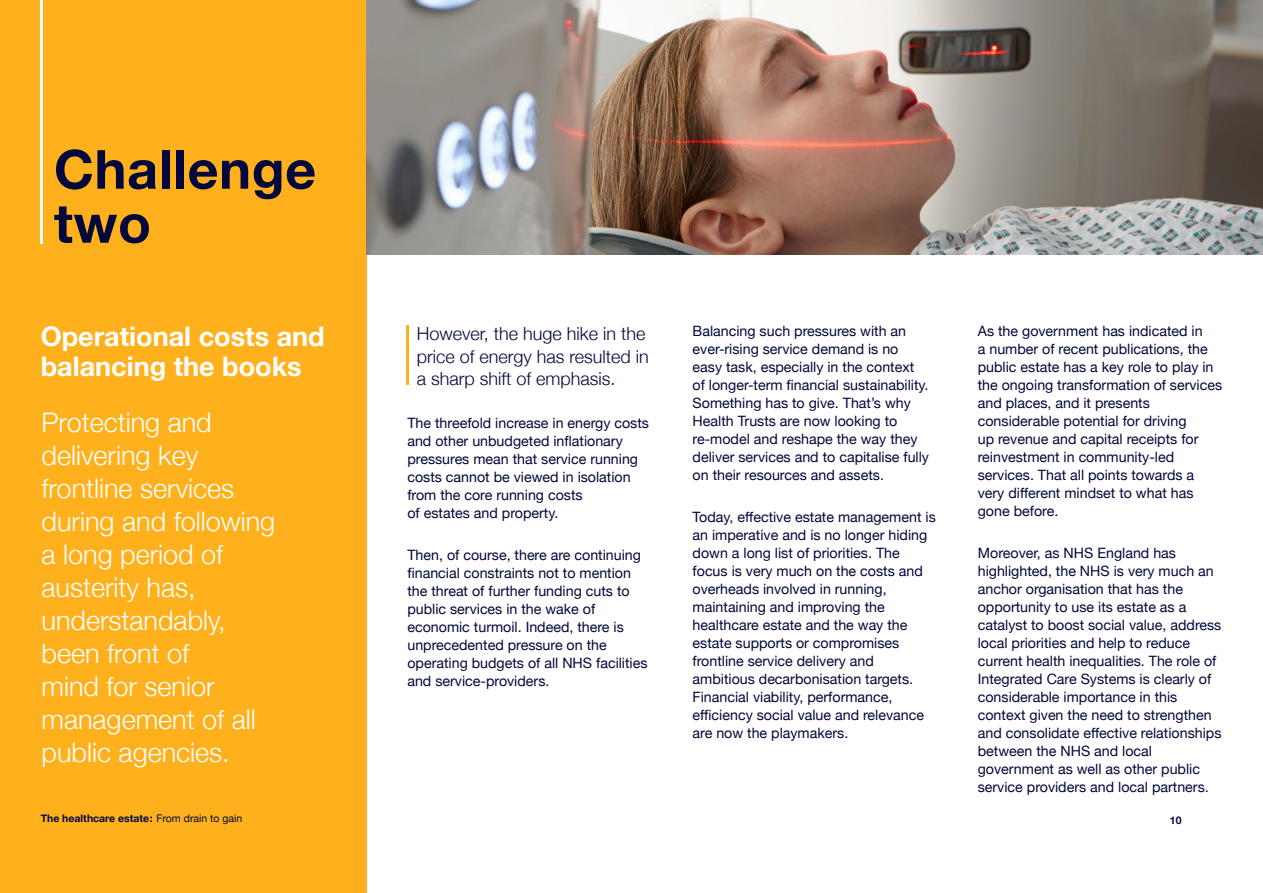
<style>
.page{position:relative;width:1263px;height:893px;background:#fff}
.page>*{position:absolute;margin:0;border:0;box-sizing:border-box;transform-origin:0 0}
.t1{font:700 54px/54px "Helvetica Neue";letter-spacing:.01em;color:#02083c}
.t2{font:300 27px/33px "Helvetica Neue";color:#fff}
.t3{font:700 27px/30px "Helvetica Neue";color:#fff}
.t4{font:300 18px/22.5px "Helvetica Neue";color:#02083c}
.t5{font:14.25px/18px "Helvetica Neue";color:#02083c}
.t6{font:700 10.5px "Helvetica Neue";color:#02083c}
.s1{font-weight:400}
</style>
<div class="page">
<div style="left:0;top:0;width:367px;height:893px;background:#ffb11d"></div>
<img style="left:367px;top:0;width:896px;height:254px">
<hr style="left:40px;top:0;width:3px;height:244px;background:#fff">
<hr style="left:407px;top:325px;width:2px;height:60px;background:#ffb11d">
<h1 class="t1" style="left:54px;top:144px;width:264px">Challenge two</h1>
<h2 class="t3" style="left:41px;top:322px;width:285px">Operational costs and balancing the books</h2>
<h2 class="t2" style="left:42px;top:404px;width:235px">Protecting and delivering key frontline services during and following a long period of austerity has, understandably, been front of<br>mind for senior management of all public agencies.</h2>
<p class="t4" style="left:417px;top:321px;width:234px">However, the huge hike in the price of energy has resulted in a sharp shift of emphasis.</p>
<p class="t5" style="left:407px;top:414px;width:243px">The threefold increase in energy costs and other unbudgeted inflationary pressures mean that service running costs cannot be viewed in isolation from the core running costs<br>of estates and property.</p>
<p class="t5" style="left:407px;top:546px;width:242px">Then, of course, there are continuing financial constraints not to mention the threat of further funding cuts to public services in the wake of economic turmoil. Indeed, there is unprecedented pressure on the operating budgets of all NHS facilities and service-providers.</p>
<p class="t5" style="left:693px;top:323px;width:238px">Balancing such pressures with an ever-rising service demand is no easy task, especially in the context of longer-term financial sustainability.<br>Something has to give. That’s why Health Trusts are now looking to re-model and reshape the way they deliver services and to capitalise fully on their resources and assets.</p>
<p class="t5" style="left:693px;top:509px;width:245px">Today, effective estate management is an imperative and is no longer hiding down a long list of priorities. The focus is very much on the costs and overheads involved in running, maintaining and improving the healthcare estate and the way the estate supports or compromises frontline service delivery and ambitious decarbonisation targets.<br>Financial viability, performance, efficiency social value and relevance are now the playmakers.</p>
<p class="t5" style="left:978px;top:323px;width:246px">As the government has indicated in<br>a number of recent publications, the public estate has a key role to play in the ongoing transformation of services and places, and it presents considerable potential for driving<br>up revenue and capital receipts for reinvestment in community-led services. That all points towards a very different mindset to what has gone before.</p>
<p class="t5" style="left:978px;top:545px;width:245px">Moreover, as NHS England has highlighted, the NHS is very much an anchor organisation that has the opportunity to use its estate as a catalyst to boost social value, address local priorities and help to reduce current health inequalities. The role of Integrated Care Systems is clearly of considerable importance in this context given the need to strengthen and consolidate effective relationships between the NHS and local government as well as other public service providers and local partners.</p>
<p class="t6" style="left:41px;top:810px;width:203px">The healthcare estate: <span class="s1">From drain to gain</span></p>
<p class="t6" style="left:1170px;top:812px;width:13px">10</p>
</div>
